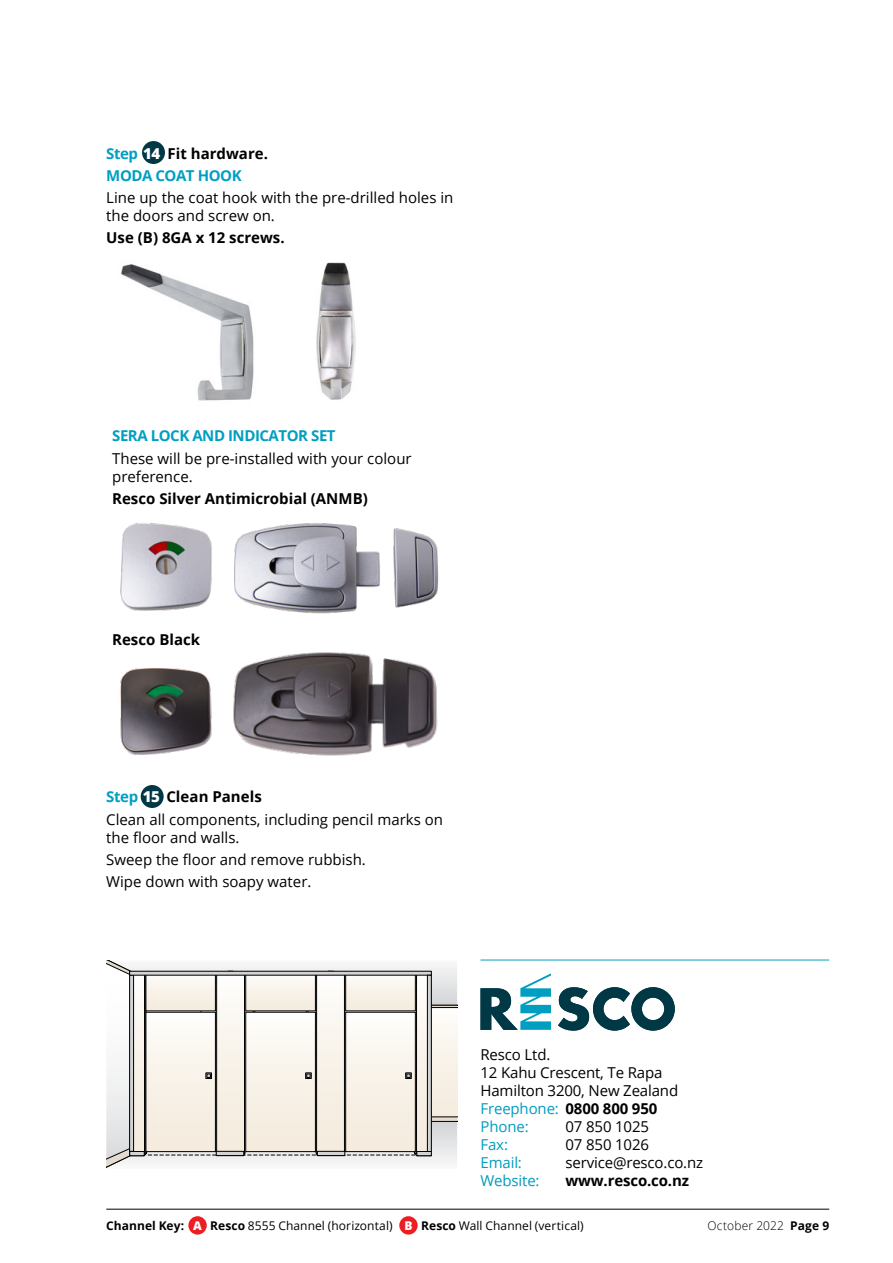
<style>
.page{position:relative;width:893px;height:1263px;background:#fff}
.page>*{position:absolute;margin:0;border:0;box-sizing:border-box;transform-origin:0 0}
.t1{font:15px/18px "Open Sans";color:#000}
.t2{font:700 15px "Open Sans";color:#000}
.t3{font:700 15px/22.2px "Open Sans";letter-spacing:-.03em;color:#009fc2}
.t4{font:15px "Open Sans";letter-spacing:-.01em;color:#009cbf}
.t5{font:12px "Open Sans";letter-spacing:.005em;color:#000}
.t6{font:300 12px "Open Sans";letter-spacing:.015em;color:#000}
.s1{font-weight:800;color:#fff}
.s2{color:#000}
.s3{font-weight:700;color:#009fc2}
.s4{font-weight:700}
.s5{color:#009cbf}
</style>
<div class="page">
<hr style="left:106px;top:1209px;width:723px;height:1px;background:#000">
<svg style="left:106px;top:960px;width:351px;height:208px"></svg>
<div style="left:188px;top:1216px;width:19px;height:18px;background:#ed1d24;border-radius:50%"></div>
<div style="left:399px;top:1216px;width:19px;height:18px;background:#ed1d24;border-radius:50%"></div>
<hr style="left:480px;top:960px;width:349px;height:1px;background:#009fc2">
<div style="left:141px;top:785px;width:23px;height:23px;background:#003846;border-radius:50%"></div>
<svg style="left:480px;top:973px;width:195px;height:57px"></svg>
<div style="left:142px;top:141px;width:23px;height:23px;background:#003846;border-radius:50%"></div>
<img style="left:121px;top:264px;width:133px;height:137px">
<img style="left:316px;top:262px;width:40px;height:138px">
<img style="left:120px;top:523px;width:92px;height:88px">
<img style="left:120px;top:668px;width:92px;height:87px">
<img style="left:234px;top:523px;width:205px;height:91px">
<img style="left:233px;top:652px;width:205px;height:104px">
<p class="t3" style="left:106px;top:142px;width:163px">Step <span class="s1">14</span> <span class="s2">Fit hardware.<br></span>MODA COAT HOOK</p>
<p class="t1" style="left:106px;top:188px;width:349px">Line up the coat hook with the pre-drilled holes in the doors and screw on.</p>
<p class="t2" style="left:106px;top:227px;width:180px">Use (B) 8GA x 12 screws.</p>
<p class="t3" style="left:112px;top:424px;width:225px">SERA LOCK AND INDICATOR SET</p>
<p class="t1" style="left:112px;top:449px;width:301px">These will be pre-installed with your colour preference.</p>
<p class="t2" style="left:112px;top:488px;width:257px">Resco Silver Antimicrobial (ANMB)</p>
<p class="t2" style="left:112px;top:629px;width:89px">Resco Black</p>
<p class="t1" style="left:106px;top:785px;width:338px;line-height:22.2px"><span class="s3">Step</span> <span class="s1">15</span> <span class="s4">Clean Panels<br></span>Clean all components, including pencil marks on</p>
<p class="t1" style="left:106px;top:826px;width:261px;line-height:22.2px">the floor and walls.<br>Sweep the floor and remove rubbish.<br>Wipe down with soapy water.</p>
<p class="t1" style="left:480px;top:1045px;width:199px">Resco Ltd.<br>12 Kahu Crescent, Te Rapa<br>Hamilton 3200, New Zealand<br><span class="s5">Freephone:</span> <span class="s4">0800 800 950<br></span><span class="s5">Phone:</span></p>
<p class="t1" style="left:566px;top:1117px;width:85px">07 850 1025</p>
<p class="t4" style="left:480px;top:1134px;width:29px">Fax:</p>
<p class="t1" style="left:566px;top:1135px;width:85px">07 850 1026</p>
<p class="t4" style="left:480px;top:1152px;width:43px">Email:</p>
<p class="t1" style="left:566px;top:1153px;width:139px">service@resco.co.nz</p>
<p class="t4" style="left:480px;top:1170px;width:61px">Website:</p>
<p class="t2" style="left:566px;top:1170px;width:125px">www.resco.co.nz</p>
<p class="t5" style="left:106px;top:1217px;width:479px"><span class="s4">Channel Key:</span> <span class="s1">A</span> <span class="s4">Resco</span> 8555 Channel (horizontal) <span class="s1">B</span> <span class="s4">Resco</span> Wall Channel (vertical)</p>
<p class="t6" style="left:707px;top:1217px;width:123px">October 2022 <span class="s4">Page 9</span></p>
</div>
